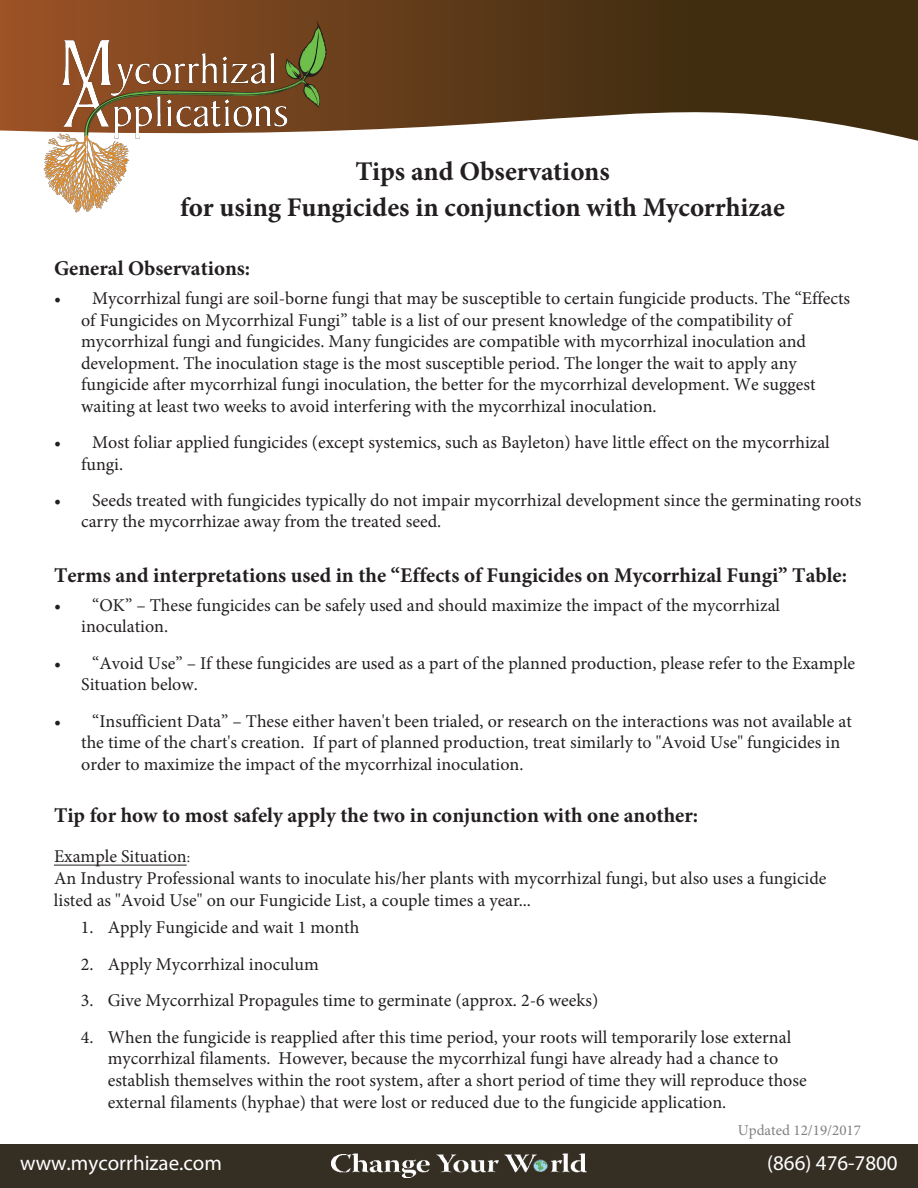
<style>
.page{position:relative;width:918px;height:1188px;background:#fff}
.page>*{position:absolute;margin:0;border:0;box-sizing:border-box;transform-origin:0 0}
.t1{font:700 27px/36px "Minion Pro";color:#231f20;text-align:center}
.t2{font:700 21px "Minion Pro";color:#231f20}
.t3{font:21px "Myriad Pro";color:#fff}
.t4{font:18px/21.5px "Minion Pro";color:#231f20}
.t5{font:15px "Minion Pro";color:#808080}
.s1{font-size:15px}
</style>
<div class="page">
<svg style="left:0;top:0;width:918px;height:141px;background:#684f34"></svg>
<div style="left:0;top:1144px;width:918px;height:44px;background:#352e23"></div>
<img style="left:331px;top:1154px;width:256px;height:24px">
<hr style="left:54px;top:865px;width:133px;height:1px;background:#231f20">
<img style="left:19px;top:0;width:326px;height:213px">
<h1 class="t1" style="left:180px;top:153px;width:606px">Tips and Observations<br>for using Fungicides in conjunction with Mycorrhizae</h1>
<p class="t2" style="left:54px;top:254px;width:198px">General Observations:</p>
<p class="t4" style="left:81px;top:288px;width:770px;text-indent:-27px">• Mycorrhizal fungi are soil-borne fungi that may be susceptible to certain fungicide products. The “Effects of Fungicides on Mycorrhizal Fungi” table is a list of our present knowledge of the compatibility of mycorrhizal fungi and fungicides. Many fungicides are compatible with mycorrhizal inoculation and development. The inoculation stage is the most susceptible period. The longer the wait to apply any fungicide after mycorrhizal fungi inoculation, the better for the mycorrhizal development. We suggest waiting at least two weeks to avoid interfering with the mycorrhizal inoculation.</p>
<p class="t4" style="left:81px;top:432px;width:750px;text-indent:-27px">• Most foliar applied fungicides (except systemics, such as Bayleton) have little effect on the mycorrhizal fungi.</p>
<p class="t4" style="left:81px;top:490px;width:782px;text-indent:-27px">• Seeds treated with fungicides typically do not impair mycorrhizal development since the germinating roots carry the mycorrhizae away from the treated seed.</p>
<p class="t2" style="left:54px;top:560px;width:795px">Terms and interpretations used in the “Effects of Fungicides on Mycorrhizal Fungi” Table:</p>
<p class="t4" style="left:81px;top:595px;width:700px;text-indent:-27px">• “OK” – These fungicides can be safely used and should maximize the impact of the mycorrhizal inoculation.</p>
<p class="t4" style="left:81px;top:653px;width:775px;text-indent:-27px">• “Avoid Use” – If these fungicides are used as a part of the planned production, please refer to the Example<br>Situation below.</p>
<p class="t4" style="left:81px;top:711px;width:772px;text-indent:-27px">• “Insufficient Data” – These either haven't been trialed, or research on the interactions was not available at the time of the chart's creation. If part of planned production, treat similarly to "Avoid Use" fungicides in order to maximize the impact of the mycorrhizal inoculation.</p>
<p class="t2" style="left:54px;top:800px;width:646px">Tip for how to most safely apply the two in conjunction with one another:</p>
<p class="t4" style="left:54px;top:846px;width:774px">Example Situation<span class="s1">:<br></span>An Industry Professional wants to inoculate his/her plants with mycorrhizal fungi, but also uses a fungicide listed as "Avoid Use" on our Fungicide List, a couple times a year...</p>
<p class="t4" style="left:81px;top:917px;width:280px">1. Apply Fungicide and wait 1 month</p>
<p class="t4" style="left:81px;top:953px;width:240px">2. Apply Mycorrhizal inoculum</p>
<p class="t4" style="left:81px;top:990px;width:519px">3. Give Mycorrhizal Propagules time to germinate (approx. 2-6 weeks)</p>
<p class="t4" style="left:108px;top:1026px;width:700px;text-indent:-27px">4. When the fungicide is reapplied after this time period, your roots will temporarily lose external mycorrhizal filaments. However, because the mycorrhizal fungi have already had a chance to establish themselves within the root system, after a short period of time they will reproduce those external filaments (hyphae) that were lost or reduced due to the fungicide application.</p>
<p class="t5" style="left:738px;top:1120px;width:125px">Updated 12/19/2017</p>
<p class="t3" style="left:20px;top:1150px;width:203px">www.mycorrhizae.com</p>
<p class="t3" style="left:767px;top:1150px;width:132px">(866) 476-7800</p>
</div>
